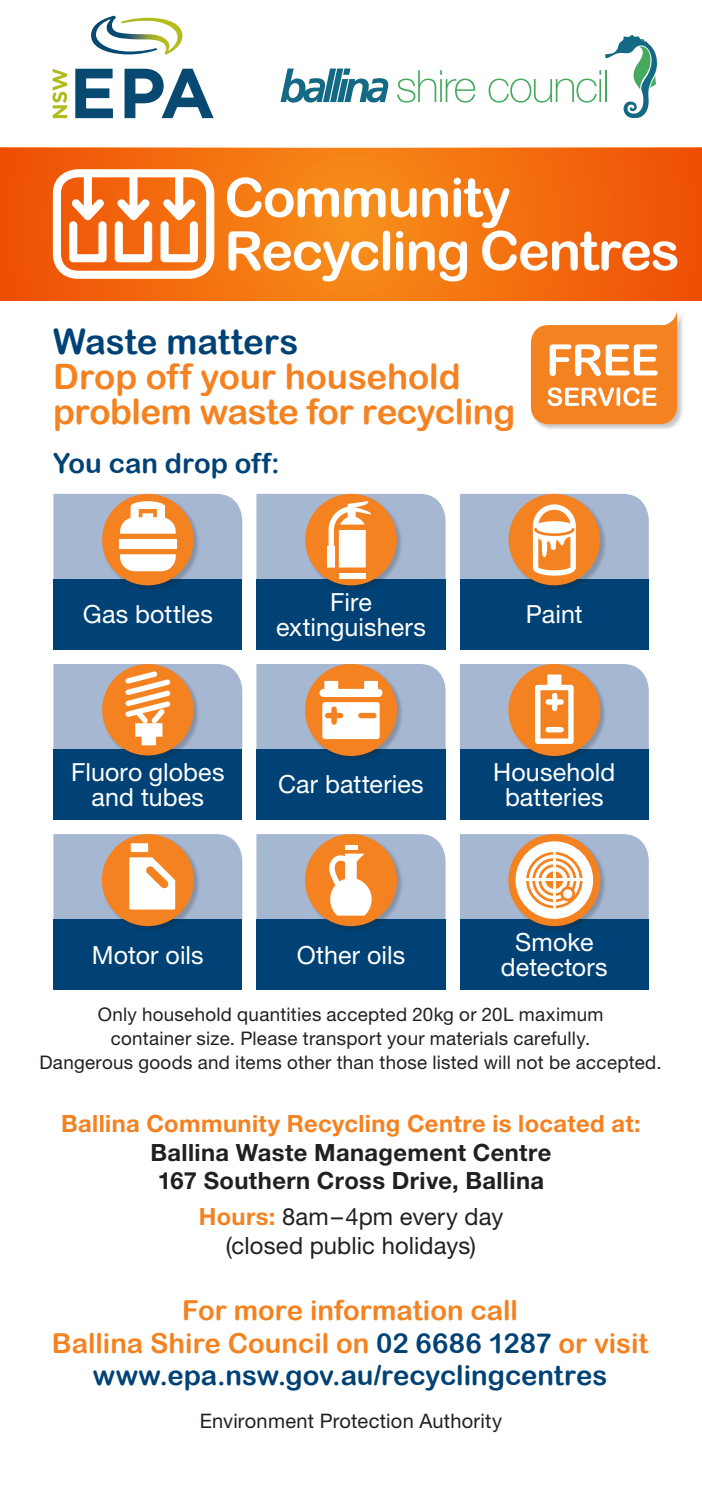
<style>
.page{position:relative;width:702px;height:1489px;background:#fff}
.page>*{position:absolute;margin:0;border:0;box-sizing:border-box;transform-origin:0 0}
.t1{font:35px/35px "Arial Rounded MT Bold";letter-spacing:-.015em;color:#f58220}
.t2{font:35px "Arial Rounded MT Bold";letter-spacing:-.005em;color:#004275}
.t3{font:27.5px/32.5px "Arial Rounded MT Bold";color:#f58220;text-align:center}
.t4{font:27.5px "Arial Rounded MT Bold";color:#004275}
.t5{font:25px/25px "Helvetica Neue LT Std";letter-spacing:.005em;color:#fff;text-align:center}
.t6{font:700 23.75px/28.8px "Helvetica Neue LT Std";letter-spacing:.015em;color:#231f20;text-align:center}
.t7{font:700 23.75px "Helvetica Neue LT Std";letter-spacing:.015em;color:#f58220}
.t8{font:23.75px/28.8px "Helvetica Neue LT Std";letter-spacing:.005em;color:#231f20;text-align:center}
.t9{font:20px "Helvetica Neue LT Std";letter-spacing:.01em;color:#231f20}
.t10{font:18.75px/23.8px "Helvetica Neue LT Std";letter-spacing:.015em;color:#231f20;text-align:center}
.s1{font-weight:700;color:#f58220}
.s2{color:#004275}
</style>
<div class="page">
<svg style="left:0;top:148px;width:702px;height:152px;background:#f1670d"></svg>
<div style="left:531px;top:309px;width:153px;height:121px;background:#231f20;opacity:.25"></div>
<svg style="left:531px;top:309px;width:146px;height:115px"></svg>
<div style="left:53px;top:579px;width:189px;height:70px;background:#004275"></div>
<div style="left:256px;top:579px;width:189px;height:70px;background:#004275"></div>
<div style="left:460px;top:579px;width:188px;height:70px;background:#004275"></div>
<div style="left:102px;top:494px;width:98px;height:98px;background:#231f20;opacity:.25"></div>
<div style="left:102px;top:494px;width:91px;height:91px;background:#f58220;border-radius:50%"></div>
<svg style="left:53px;top:494px;width:189px;height:85px"></svg>
<div style="left:305px;top:494px;width:98px;height:98px;background:#231f20;opacity:.25"></div>
<div style="left:305px;top:494px;width:92px;height:91px;background:#f58220;border-radius:50%"></div>
<svg style="left:256px;top:494px;width:189px;height:85px"></svg>
<div style="left:339px;top:573px;width:27px;height:5px;background:#fff"></div>
<div style="left:53px;top:919px;width:189px;height:71px;background:#004275"></div>
<div style="left:256px;top:919px;width:189px;height:71px;background:#004275"></div>
<div style="left:460px;top:919px;width:188px;height:71px;background:#004275"></div>
<div style="left:508px;top:834px;width:98px;height:98px;background:#231f20;opacity:.25"></div>
<div style="left:508px;top:834px;width:92px;height:92px;background:#f58220;border-radius:50%"></div>
<svg style="left:460px;top:834px;width:188px;height:85px"></svg>
<hr style="left:523px;top:878px;width:62px;height:2px;background:#fff">
<hr style="left:552px;top:848px;width:3px;height:62px;background:#fff">
<div style="left:305px;top:834px;width:98px;height:98px;background:#231f20;opacity:.25"></div>
<div style="left:305px;top:834px;width:92px;height:92px;background:#f58220;border-radius:50%"></div>
<svg style="left:256px;top:834px;width:189px;height:85px"></svg>
<div style="left:102px;top:834px;width:98px;height:98px;background:#231f20;opacity:.25"></div>
<div style="left:102px;top:834px;width:92px;height:92px;background:#f58220;border-radius:50%"></div>
<svg style="left:53px;top:834px;width:189px;height:85px"></svg>
<div style="left:131px;top:843px;width:17px;height:9px;background:#fff"></div>
<div style="left:53px;top:749px;width:189px;height:70px;background:#004275"></div>
<div style="left:256px;top:749px;width:189px;height:70px;background:#004275"></div>
<div style="left:460px;top:749px;width:188px;height:70px;background:#004275"></div>
<div style="left:508px;top:664px;width:98px;height:98px;background:#231f20;opacity:.25"></div>
<div style="left:508px;top:664px;width:92px;height:92px;background:#f58220;border-radius:50%"></div>
<svg style="left:460px;top:664px;width:188px;height:85px"></svg>
<div style="left:545px;top:727px;width:18px;height:5px;background:#fff;border-radius:3px"></div>
<div style="left:305px;top:664px;width:98px;height:98px;background:#231f20;opacity:.25"></div>
<div style="left:305px;top:664px;width:92px;height:92px;background:#f58220;border-radius:50%"></div>
<svg style="left:256px;top:664px;width:189px;height:85px"></svg>
<div style="left:358px;top:712px;width:18px;height:6px;background:#f58220;border-radius:3px"></div>
<div style="left:102px;top:664px;width:98px;height:98px;background:#231f20;opacity:.25"></div>
<div style="left:102px;top:664px;width:91px;height:91px;background:#f58220;border-radius:50%"></div>
<svg style="left:53px;top:664px;width:189px;height:85px"></svg>
<div style="left:508px;top:494px;width:99px;height:98px;background:#231f20;opacity:.25"></div>
<div style="left:508px;top:494px;width:92px;height:91px;background:#f58220;border-radius:50%"></div>
<svg style="left:460px;top:494px;width:188px;height:85px"></svg>
<svg style="left:75px;top:69px;width:38px;height:49px"></svg>
<svg style="left:124px;top:69px;width:90px;height:49px"></svg>
<svg style="left:52px;top:69px;width:15px;height:49px"></svg>
<svg style="left:91px;top:16px;width:91px;height:39px"></svg>
<svg style="left:53px;top:169px;width:161px;height:110px"></svg>
<svg style="left:227px;top:177px;width:450px;height:104px"></svg>
<svg style="left:280px;top:68px;width:109px;height:35px"></svg>
<svg style="left:397px;top:70px;width:78px;height:33px"></svg>
<svg style="left:488px;top:35px;width:169px;height:84px"></svg>
<hr style="left:605px;top:70px;width:1px;height:32px;background:#45aa5e">
<h1 class="t2" style="left:53px;top:321px;width:247px">Waste matters</h1>
<h1 class="t1" style="left:53px;top:359px;width:464px">Drop off your household problem waste for recycling</h1>
<h2 class="t4" style="left:53px;top:446px;width:228px">You can drop off:</h2>
<h3 class="t5" style="left:83px;top:601px;width:131px">Gas bottles</h3>
<h3 class="t5" style="left:276px;top:589px;width:151px">Fire extinguishers</h3>
<h3 class="t5" style="left:526px;top:601px;width:58px">Paint</h3>
<h3 class="t5" style="left:71px;top:759px;width:155px">Fluoro globes and tubes</h3>
<h3 class="t5" style="left:278px;top:771px;width:147px">Car batteries</h3>
<h3 class="t5" style="left:92px;top:941px;width:113px">Motor oils</h3>
<h3 class="t5" style="left:297px;top:941px;width:110px">Other oils</h3>
<h3 class="t5" style="left:493px;top:759px;width:124px">Household batteries</h3>
<h3 class="t5" style="left:501px;top:929px;width:108px">Smoke detectors</h3>
<p class="t10" style="left:39px;top:1002px;width:623px">Only household quantities accepted 20kg or 20L maximum<br>container size. Please transport your materials carefully.<br>Dangerous goods and items other than those listed will not be accepted.</p>
<p class="t7" style="left:61px;top:1108px;width:581px">Ballina Community Recycling Centre is located at:</p>
<p class="t6" style="left:150px;top:1137px;width:402px">Ballina Waste Management Centre<br>167 Southern Cross Drive, Ballina</p>
<p class="t8" style="left:199px;top:1201px;width:306px"><span class="s1">Hours:</span> 8am–4pm every day (closed public holidays)</p>
<h2 class="t3" style="left:52px;top:1293px;width:597px">For more information call<br>Ballina Shire Council on <span class="s2">02 6686 1287</span> or visit <span class="s2">www.epa.nsw.gov.au/recyclingcentres</span></h2>
<p class="t9" style="left:200px;top:1408px;width:304px">Environment Protection Authority</p>
</div>
